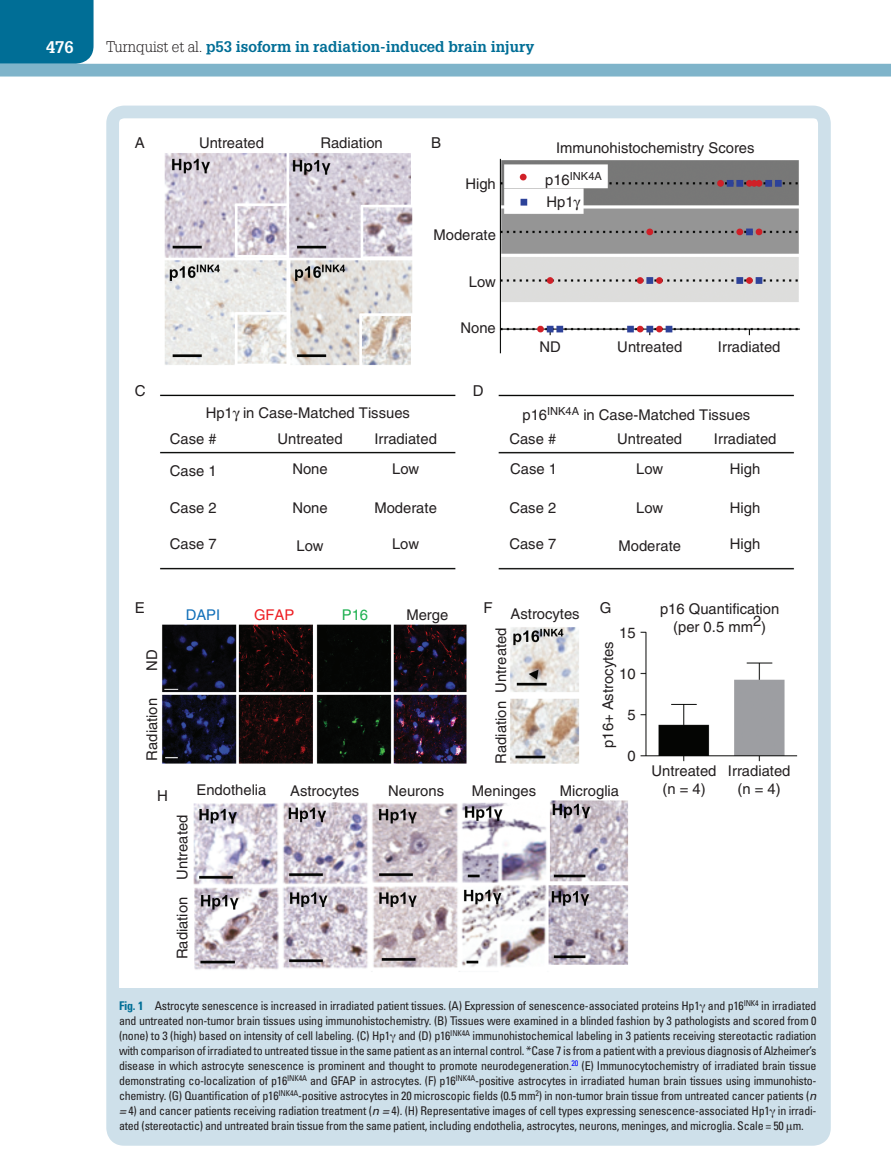
<style>
.page{position:relative;width:891px;height:1175px;background:#fff}
.page>*{position:absolute;margin:0;border:0;box-sizing:border-box;transform-origin:0 0}
.t1{font:700 16.5px "Glypha LT Std";color:#fff}
.t2{font:700 15px "Glypha LT Std";color:#006e96}
.t3{font:15px "Helvetica";color:#231f20}
.t4{font:14.85px/17.7px "Helvetica";color:#231f20;text-align:center}
.t5{font:14.85px "Helvetica";color:#1270b9}
.t6{font:14.85px "Helvetica";color:#ee1e23}
.t7{font:14.85px "Helvetica";color:#1eb050}
.t8{font:condensed 12px/15px "Univers LT Std";letter-spacing:-.02em;color:#231f20;text-align:justify}
.t9{font:11.1px "Helvetica";color:#231f20}
.s1{font-weight:300;color:#231f20}
.s2{font-size:14.85px}
.s3{font-weight:700;color:#006e96}
.s4{font-family:"Gandhari Unicode";font-stretch:normal}
.s5{font-style:italic;font-stretch:normal}
</style>
<div class="page">
<div style="left:0;top:0;width:94px;height:64px;background:#006e96"></div>
<div style="left:0;top:64px;width:891px;height:12px;background:#7fb4ca"></div>
<div style="left:110px;top:988px;width:717px;height:149px;background:#cee0ea"></div>
<img style="left:160px;top:153px;width:640px;height:819px">
<div style="left:106px;top:106px;width:725px;height:1039px;border:13px solid #cee0ea;border-radius:12px"></div>
<svg style="left:233px;top:411px;width:7px;height:11px"></svg>
<svg style="left:574px;top:199px;width:7px;height:11px"></svg>
<h1 class="t1" style="left:46px;top:37px;width:29px">476</h1>
<p class="t2" style="left:106px;top:37px;width:430px"><span class="s1">Turnquist et al.</span> p53 isoform in radiation-induced brain injury</p>
<p class="t3" style="left:135px;top:134px;width:12px">A</p>
<p class="t3" style="left:431px;top:134px;width:12px">B</p>
<p class="t4" style="left:199px;top:134px;width:66px">Untreated</p>
<p class="t4" style="left:320px;top:134px;width:64px">Radiation</p>
<p class="t4" style="left:556px;top:139px;width:200px">Immunohistochemistry Scores</p>
<p class="t4" style="left:465px;top:175px;width:32px">High</p>
<p class="t4" style="left:433px;top:225px;width:64px">Moderate</p>
<p class="t9" style="left:545px;top:169px;width:58px"><span class="s2">p16</span>INK4A</p>
<p class="t4" style="left:546px;top:193px;width:29px">Hp1</p>
<p class="t4" style="left:469px;top:273px;width:28px">Low</p>
<p class="t4" style="left:460px;top:319px;width:37px">None</p>
<p class="t4" style="left:539px;top:338px;width:23px">ND</p>
<p class="t4" style="left:617px;top:338px;width:66px">Untreated</p>
<p class="t4" style="left:718px;top:338px;width:64px">Irradiated</p>
<p class="t3" style="left:135px;top:381px;width:12px">C</p>
<p class="t3" style="left:473px;top:381px;width:12px">D</p>
<p class="t4" style="left:206px;top:404px;width:206px">Hp1 in Case-Matched Tissues</p>
<p class="t4" style="left:522px;top:406px;width:229px">p16<sup>INK4A</sup> in Case-Matched Tissues</p>
<p class="t4" style="left:170px;top:430px;width:48px">Case #</p>
<p class="t4" style="left:170px;top:462px;width:48px">Case 1</p>
<p class="t4" style="left:170px;top:498px;width:48px">Case 2</p>
<p class="t4" style="left:170px;top:535px;width:48px">Case 7</p>
<p class="t4" style="left:278px;top:430px;width:66px">Untreated</p>
<p class="t4" style="left:374px;top:430px;width:64px">Irradiated</p>
<p class="t4" style="left:292px;top:460px;width:37px">None</p>
<p class="t4" style="left:392px;top:460px;width:28px">Low</p>
<p class="t4" style="left:292px;top:498px;width:37px">None</p>
<p class="t4" style="left:297px;top:537px;width:28px">Low</p>
<p class="t4" style="left:374px;top:498px;width:64px">Moderate</p>
<p class="t4" style="left:392px;top:535px;width:28px">Low</p>
<p class="t4" style="left:509px;top:430px;width:48px">Case #</p>
<p class="t4" style="left:617px;top:424px;width:66px;line-height:29.7px">Untreated<br>Low</p>
<p class="t4" style="left:636px;top:498px;width:28px">Low</p>
<p class="t4" style="left:619px;top:537px;width:64px">Moderate</p>
<p class="t4" style="left:714px;top:430px;width:64px">Irradiated</p>
<p class="t4" style="left:510px;top:460px;width:48px">Case 1</p>
<p class="t4" style="left:730px;top:460px;width:32px">High</p>
<p class="t4" style="left:509px;top:498px;width:48px">Case 2</p>
<p class="t4" style="left:730px;top:498px;width:32px">High</p>
<p class="t4" style="left:509px;top:535px;width:48px">Case 7</p>
<p class="t4" style="left:730px;top:535px;width:32px">High</p>
<p class="t3" style="left:135px;top:598px;width:12px">E</p>
<p class="t4" style="left:143px;top:670px;width:23px;rotate:-90deg">ND</p>
<p class="t4" style="left:143px;top:760px;width:64px;rotate:-90deg">Radiation</p>
<p class="t3" style="left:157px;top:787px;width:12px">H</p>
<p class="t3" style="left:484px;top:598px;width:11px">F</p>
<p class="t3" style="left:600px;top:598px;width:13px">G</p>
<p class="t5" style="left:186px;top:606px;width:36px">DAPI</p>
<p class="t6" style="left:254px;top:606px;width:42px">GFAP</p>
<p class="t7" style="left:342px;top:606px;width:28px">P16</p>
<p class="t4" style="left:406px;top:605px;width:43px">Merge</p>
<p class="t4" style="left:660px;top:600px;width:121px">p16 Quantification (per 0.5 mm2)</p>
<p class="t4" style="left:511px;top:605px;width:71px">Astrocytes</p>
<p class="t4" style="left:619px;top:623px;width:18px">15</p>
<p class="t4" style="left:619px;top:664px;width:18px">10</p>
<p class="t4" style="left:627px;top:706px;width:10px">5</p>
<p class="t4" style="left:627px;top:747px;width:10px">0</p>
<p class="t4" style="left:492px;top:763px;width:138px;rotate:-90deg">Radiation Untreated</p>
<p class="t4" style="left:599px;top:748px;width:108px;rotate:-90deg">p16+ Astrocytes</p>
<p class="t4" style="left:173px;top:959px;width:146px;rotate:-90deg">Radiation Untreated</p>
<p class="t4" style="left:652px;top:761px;width:66px">Untreated (n = 4)</p>
<p class="t4" style="left:728px;top:761px;width:64px">Irradiated</p>
<p class="t4" style="left:197px;top:781px;width:71px">Endothelia</p>
<p class="t4" style="left:738px;top:779px;width:45px">(n = 4)</p>
<p class="t4" style="left:290px;top:781px;width:71px">Astrocytes</p>
<p class="t4" style="left:388px;top:781px;width:57px">Neurons</p>
<p class="t4" style="left:472px;top:781px;width:66px">Meninges</p>
<p class="t4" style="left:560px;top:781px;width:61px">Microglia</p>
<p class="t8" style="left:119px;top:998px;width:699px"><span class="s3">Fig. 1</span> Astrocyte senescence is increased in irradiated patient tissues. (A) Expression of senescence-associated proteins Hp1<span class="s4">γ</span> and p16<sup>INK4</sup> in irradiated and untreated non-tumor brain tissues using immunohistochemistry. (B) Tissues were examined in a blinded fashion by 3 pathologists and scored from 0 (none) to 3 (high) based on intensity of cell labeling. (C) Hp1<span class="s4">γ</span> and (D) p16<sup>INK4A</sup> immunohistochemical labeling in 3 patients receiving stereotactic radiation with comparison of irradiated to untreated tissue in the same patient as an internal control. *Case 7 is from a patient with a previous diagnosis of Alzheimer’s disease in which astrocyte senescence is prominent and thought to promote neurodegeneration.<sup>20</sup> (E) Immunocytochemistry of irradiated brain tissue demonstrating co-localization of p16<sup>INK4A</sup> and GFAP in astrocytes. (F) p16<sup>INK4A</sup>-positive astrocytes in irradiated human brain tissues using immunohisto&shy;chemistry. (G) Quantification of p16<sup>INK4A</sup>-positive astrocytes in 20 microscopic fields (0.5 mm<sup>2</sup>) in non-tumor brain tissue from untreated cancer patients (<span class="s5">n =</span> 4) and cancer patients receiving radiation treatment (<span class="s5">n =</span> 4). (H) Representative images of cell types expressing senescence-associated Hp1<span class="s4">γ</span> in irradi&shy;ated (stereotactic) and untreated brain tissue from the same patient, including endothelia, astrocytes, neurons, meninges, and microglia. Scale = 50 <span class="s4">μ</span>m.</p>
</div>
